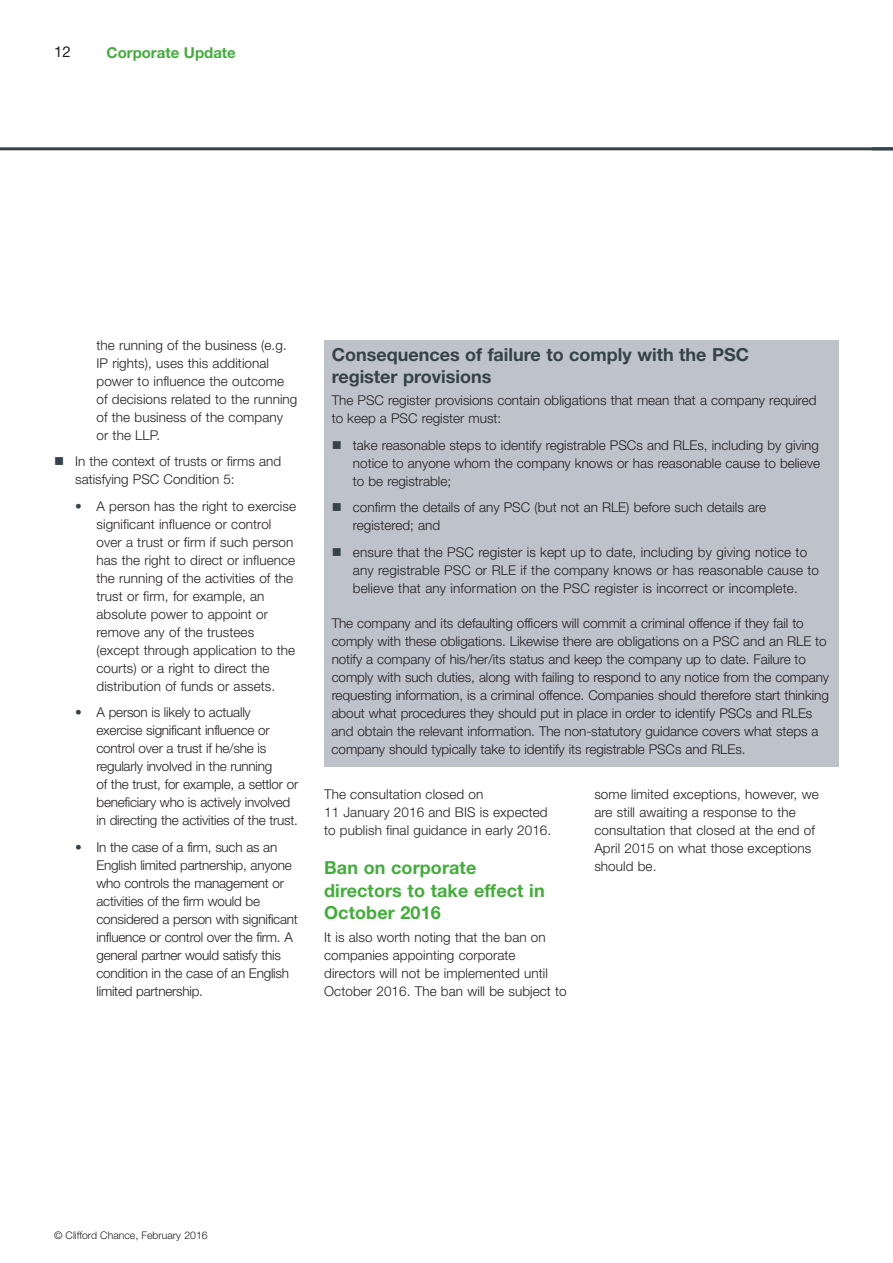
<style>
.page{position:relative;width:893px;height:1263px;background:#fff}
.page>*{position:absolute;margin:0;border:0;box-sizing:border-box;transform-origin:0 0}
.t1{font:700 18px/22.5px "Helvetica Neue LT";color:#35424a}
.t2{font:700 18px/22.5px "Helvetica Neue LT";letter-spacing:.005em;color:#41ae39}
.t3{font:700 15px "Helvetica Neue LT";color:#41ae39}
.t4{font:15px "Helvetica Neue LT";color:#231f20}
.t5{font:300 13.5px/18px "Helvetica Neue LT";color:#231f20}
.t6{font:300 10.5px "Helvetica Neue LT";color:#231f20}
.s1{color:#35424a}
</style>
<div class="page">
<hr style="left:0;top:147px;width:893px;height:3px;background:#35424a">
<div style="left:324px;top:340px;width:515px;height:427px;background:#bec2ca"></div>
<p class="t4" style="left:54px;top:47px;width:18px">12</p>
<p class="t3" style="left:107px;top:47px;width:131px">Corporate Update</p>
<p class="t5" style="left:97px;top:337px;width:202px">the running of the business (e.g.<br>IP rights), uses this additional power to influence the outcome of decisions related to the running of the business of the company or the LLP.</p>
<p class="t5" style="left:75px;top:454px;width:207px;text-indent:-21px"><span class="s1">■</span> In the context of trusts or firms and satisfying PSC Condition 5:</p>
<p class="t5" style="left:97px;top:498px;width:201px;text-indent:-21px"><span class="s1">•</span> A person has the right to exercise significant influence or control over a trust or firm if such person has the right to direct or influence the running of the activities of the trust or firm, for example, an absolute power to appoint or remove any of the trustees (except through application to the courts) or a right to direct the distribution of funds or assets.</p>
<p class="t5" style="left:97px;top:705px;width:203px;text-indent:-21px"><span class="s1">•</span> A person is likely to actually exercise significant influence or control over a trust if he/she is regularly involved in the running<br>of the trust, for example, a settlor or beneficiary who is actively involved in directing the activities of the trust.</p>
<p class="t5" style="left:96px;top:839px;width:203px;text-indent:-21px"><span class="s1">•</span> In the case of a firm, such as an<br>English limited partnership, anyone who controls the management or activities of the firm would be considered a person with significant influence or control over the firm. A general partner would satisfy this condition in the case of an English limited partnership.</p>
<h1 class="t1" style="left:332px;top:344px;width:419px">Consequences of failure to comply with the PSC register provisions</h1>
<p class="t5" style="left:332px;top:393px;width:486px">The PSC register provisions contain obligations that mean that a company required to keep a PSC register must:</p>
<p class="t5" style="left:353px;top:437px;width:469px;text-align:justify;text-indent:-21px"><span class="s1">■</span> take reasonable steps to identify registrable PSCs and RLEs, including by giving notice to anyone whom the company knows or has reasonable cause to believe to be registrable;</p>
<p class="t5" style="left:353px;top:500px;width:415px;text-indent:-21px"><span class="s1">■</span> confirm the details of any PSC (but not an RLE) before such details are registered; and</p>
<p class="t5" style="left:353px;top:544px;width:468px;text-indent:-21px"><span class="s1">■</span> ensure that the PSC register is kept up to date, including by giving notice to any registrable PSC or RLE if the company knows or has reasonable cause to believe that any information on the PSC register is incorrect or incomplete.</p>
<p class="t5" style="left:332px;top:615px;width:499px">The company and its defaulting officers will commit a criminal offence if they fail to comply with these obligations. Likewise there are obligations on a PSC and an RLE to notify a company of his/her/its status and keep the company up to date. Failure to comply with such duties, along with failing to respond to any notice from the company requesting information, is a criminal offence. Companies should therefore start thinking about what procedures they should put in place in order to identify PSCs and RLEs and obtain the relevant information. The non-statutory guidance covers what steps a company should typically take to identify its registrable PSCs and RLEs.</p>
<p class="t5" style="left:324px;top:786px;width:229px">The consultation closed on<br>11 January 2016 and BIS is expected to publish final guidance in early 2016.</p>
<h1 class="t2" style="left:324px;top:858px;width:222px">Ban on corporate directors to take effect in<br>October 2016</h1>
<p class="t5" style="left:324px;top:929px;width:244px">It is also worth noting that the ban on companies appointing corporate directors will not be implemented until October 2016. The ban will be subject to</p>
<p class="t5" style="left:594px;top:786px;width:226px">some limited exceptions, however, we are still awaiting a response to the consultation that closed at the end of<br>April 2015 on what those exceptions should be.</p>
<p class="t6" style="left:54px;top:1231px;width:155px">© Clifford Chance, February 2016</p>
</div>
